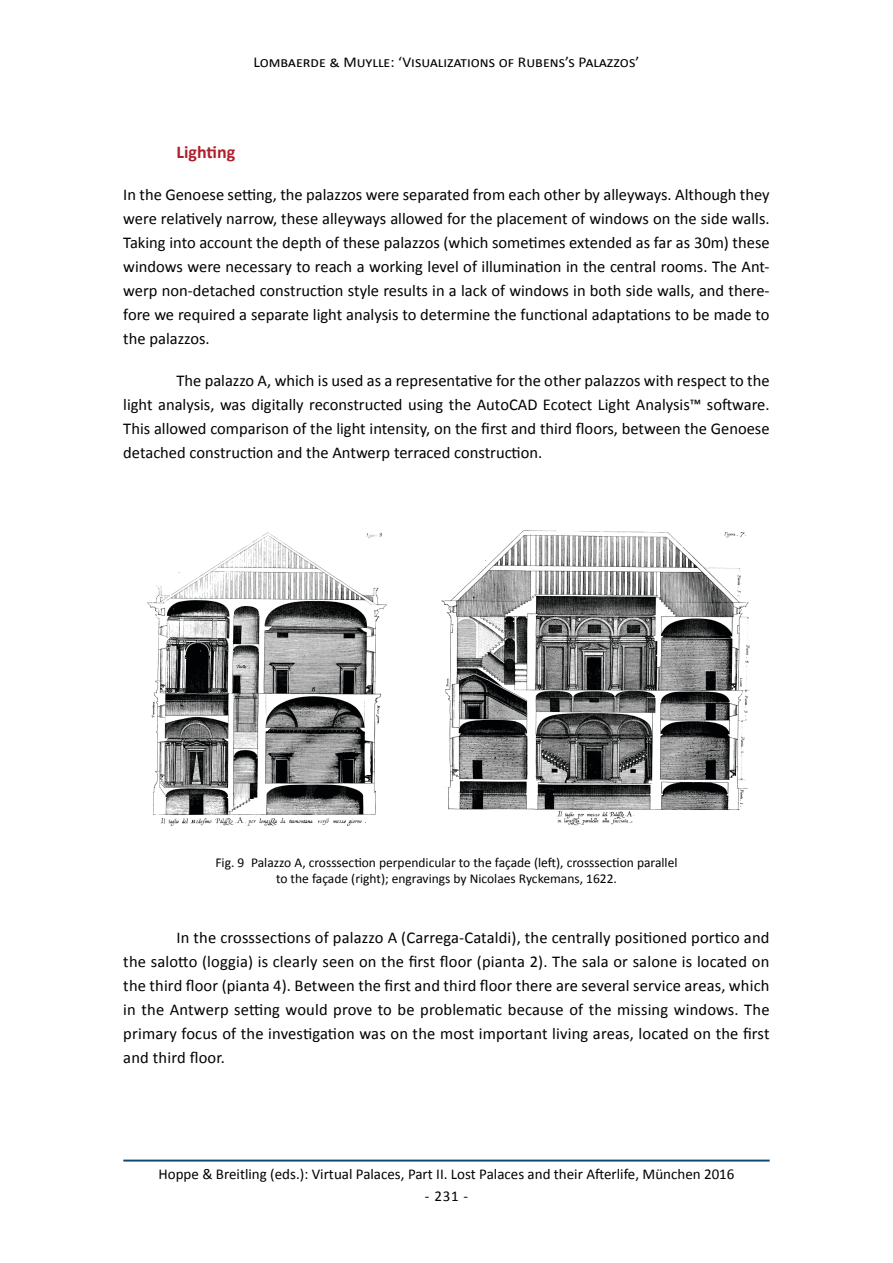
<style>
.page{position:relative;width:893px;height:1263px;background:#fff}
.page>*{position:absolute;margin:0;border:0;box-sizing:border-box;transform-origin:0 0}
.t1{font:700 18px "Calibri";color:#ae202d}
.t2{font:16.5px/24px "Calibri";color:#010203;text-align:justify}
.t3{font:15px "Calibri";color:#010203}
.t4{font:15px "Calibri";color:#010203;scale:1.04 1}
.t5{font:13.5px/16.2px "Calibri";color:#010203;text-align:center}
</style>
<div class="page">
<hr style="left:123px;top:1159px;width:647px;height:2px;background:#0c4874">
<img style="left:147px;top:530px;width:603px;height:296px">
<p class="t4" style="left:254px;top:52px;width:372px">Lombaerde &amp; Muylle: ‘Visualizations of Rubens’s Palazzos’</p>
<p class="t1" style="left:176px;top:141px;width:60px">Lighting</p>
<p class="t2" style="left:123px;top:183px;width:648px">In the Genoese setting, the palazzos were separated from each other by alleyways. Although they were relatively narrow, these alleyways allowed for the placement of windows on the side walls.<br>Taking into account the depth of these palazzos (which sometimes extended as far as 30m) these windows were necessary to reach a working level of illumination in the central rooms. The Ant&shy;werp non-detached construction style results in a lack of windows in both side walls, and there&shy;fore we required a separate light analysis to determine the functional adaptations to be made to the palazzos.</p>
<p class="t2" style="left:123px;top:369px;width:648px;text-indent:53px">The palazzo A, which is used as a representative for the other palazzos with respect to the light analysis, was digitally reconstructed using the AutoCAD Ecotect Light Analysis™ software.<br>This allowed comparison of the light intensity, on the first and third floors, between the Genoese detached construction and the Antwerp terraced construction.</p>
<p class="t5" style="left:215px;top:854px;width:464px">Fig. 9 Palazzo A, crosssection perpendicular to the façade (left), crosssection parallel to the façade (right); engravings by Nicolaes Ryckemans, 1622.</p>
<p class="t2" style="left:123px;top:925px;width:648px;text-indent:53px">In the crosssections of palazzo A (Carrega-Cataldi), the centrally positioned portico and the salotto (loggia) is clearly seen on the first floor (pianta 2). The sala or salone is located on the third floor (pianta 4). Between the first and third floor there are several service areas, which in the Antwerp setting would prove to be problematic because of the missing windows. The primary focus of the investigation was on the most important living areas, located on the first and third floor.</p>
<p class="t3" style="left:158px;top:1164px;width:577px">Hoppe &amp; Breitling (eds.): Virtual Palaces, Part II. Lost Palaces and their Afterlife, München 2016</p>
<p class="t3" style="left:425px;top:1186px;width:45px">- 231 -</p>
</div>
